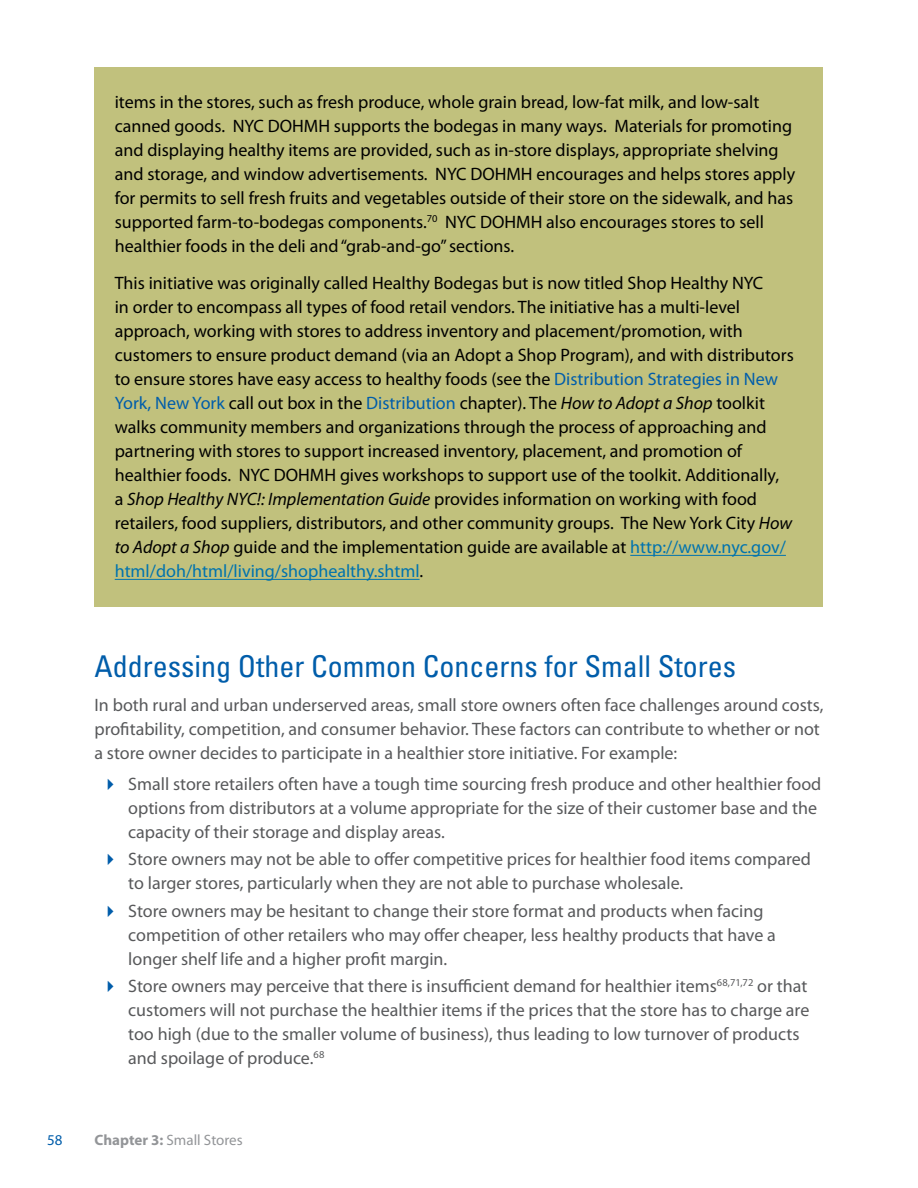
<style>
.page{position:relative;width:918px;height:1188px;background:#fff}
.page>*{position:absolute;margin:0;border:0;box-sizing:border-box;transform-origin:0 0}
.t1{font:condensed 30px "Univers LT Std";color:#005daa}
.SB__PULLOUT_BODY{font:18px/24px "Myriad Pro";color:#000}
.t2{font:18px/24px "Myriad Pro";color:#58595b}
.t3{font:15px "Myriad Pro";color:#939598}
.t4{font:15px "Myriad Pro";color:#005daa}
.s1{color:#005daa}
.s2{font-style:italic}
.s3{color:#0073ae}
.s4{font-weight:700}
</style>
<div class="page">
<div style="left:94px;top:68px;width:730px;height:539px;background:#c1c17d"></div>
<hr style="left:630px;top:555px;width:156px;height:1px;background:#0073ae">
<hr style="left:115px;top:579px;width:305px;height:1px;background:#0073ae">
<p class="SB__PULLOUT_BODY" style="left:115px;top:90px;width:682px">items in the stores, such as fresh produce, whole grain bread, low-fat milk, and low-salt canned goods. NYC DOHMH supports the bodegas in many ways. Materials for promoting and displaying healthy items are provided, such as in-store displays, appropriate shelving and storage, and window advertisements. NYC DOHMH encourages and helps stores apply for permits to sell fresh fruits and vegetables outside of their store on the sidewalk, and has supported farm-to-bodegas components.<sup>70</sup> NYC DOHMH also encourages stores to sell healthier foods in the deli and “grab-and-go” sections.</p>
<p class="SB__PULLOUT_BODY" style="left:115px;top:271px;width:681px">This initiative was originally called Healthy Bodegas but is now titled Shop Healthy NYC<br>in order to encompass all types of food retail vendors. The initiative has a multi-level approach, working with stores to address inventory and placement/promotion, with customers to ensure product demand (via an Adopt a Shop Program), and with distributors to ensure stores have easy access to healthy foods (see the <span class="s1">Distribution Strategies in New York, New York</span> call out box in the <span class="s1">Distribution</span> chapter). The <span class="s2">How to Adopt a Shop</span> toolkit walks community members and organizations through the process of approaching and partnering with stores to support increased inventory, placement, and promotion of healthier foods. NYC DOHMH gives workshops to support use of the toolkit. Additionally,<br>a <span class="s2">Shop Healthy NYC!: Implementation Guide</span> provides information on working with food retailers, food suppliers, distributors, and other community groups. The New York City <span class="s2">How to Adopt a Shop</span> guide and the implementation guide are available at <span class="s3">http://www.nyc.gov/ html/doh/html/living/shophealthy.shtml</span>.</p>
<h3 class="t1" style="left:94px;top:647px;width:643px">Addressing Other Common Concerns for Small Stores</h3>
<p class="t2" style="left:94px;top:693px;width:731px">In both rural and urban underserved areas, small store owners often face challenges around costs, profitability, competition, and consumer behavior. These factors can contribute to whether or not a store owner decides to participate in a healthier store initiative. For example:</p>
<p class="t2" style="left:128px;top:771px;width:695px">Small store retailers often have a tough time sourcing fresh produce and other healthier food options from distributors at a volume appropriate for the size of their customer base and the capacity of their storage and display areas.</p>
<p class="t2" style="left:128px;top:847px;width:684px">Store owners may not be able to offer competitive prices for healthier food items compared to larger stores, particularly when they are not able to purchase wholesale.</p>
<p class="t2" style="left:128px;top:898px;width:649px">Store owners may be hesitant to change their store format and products when facing competition of other retailers who may offer cheaper, less healthy products that have a longer shelf life and a higher profit margin.</p>
<p class="t2" style="left:128px;top:974px;width:683px">Store owners may perceive that there is insufficient demand for healthier items<sup>68,71,72</sup> or that customers will not purchase the healthier items if the prices that the store has to charge are too high (due to the smaller volume of business), thus leading to low turnover of products and spoilage of produce.<sup>68</sup></p>
<p class="t4" style="left:47px;top:1131px;width:17px">58</p>
<p class="t3" style="left:94px;top:1131px;width:150px"><span class="s4">Chapter 3:</span> Small Stores</p>
</div>
